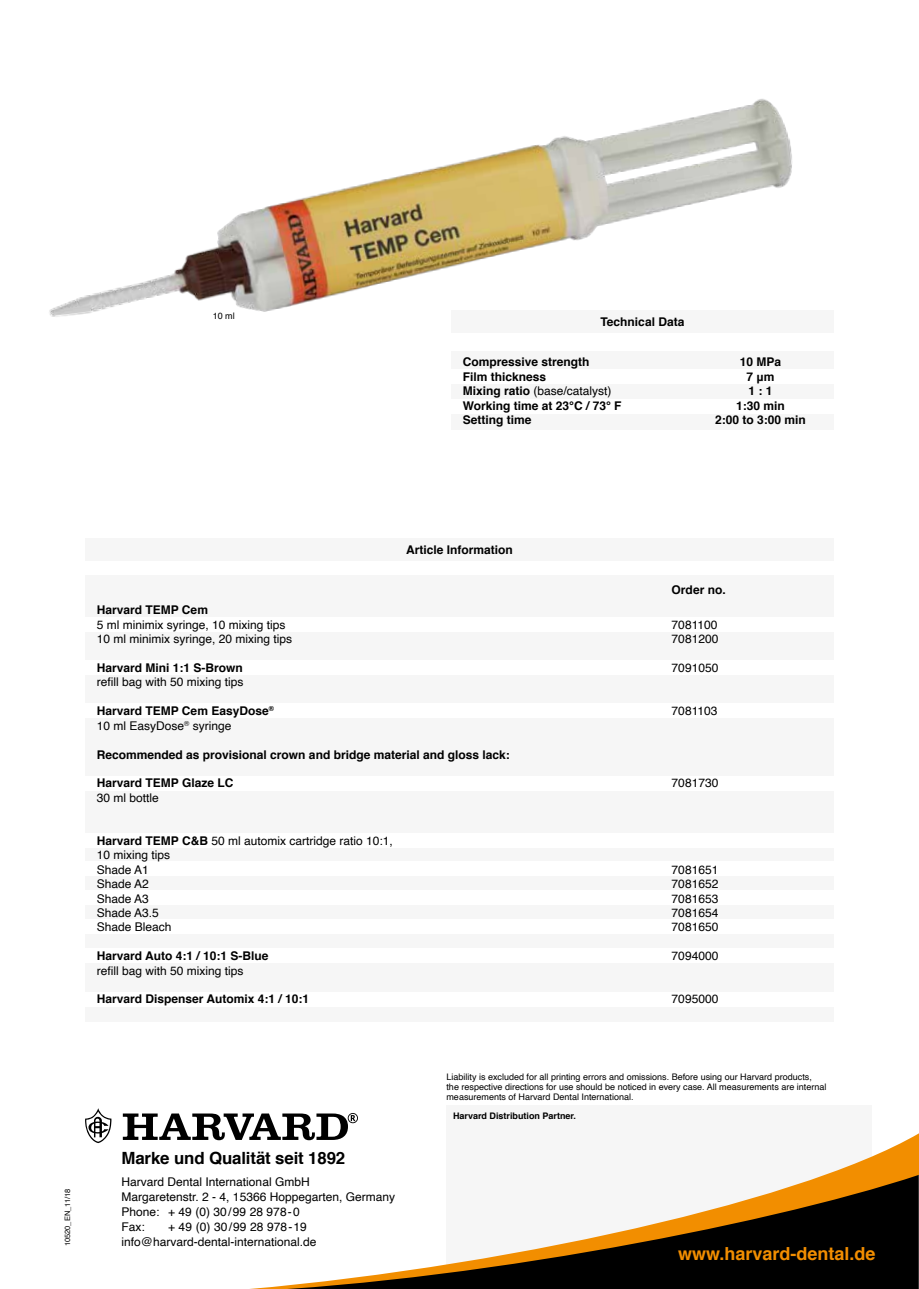
<style>
.page{position:relative;width:919px;height:1289px;background:#fff}
.page>*{position:absolute;margin:0;border:0;box-sizing:border-box;transform-origin:0 0}
.t1{font:700 18px "Helvetica";color:#f28e00}
.t2{font:700 16.8px "Helvetica";letter-spacing:-.01em;color:#000}
.t3{font:12px/15px "Helvetica";color:#000}
.t4{font:700 12px "Helvetica";color:#000}
.t5{font:9px/9.8px "Helvetica";color:#000}
.t6{font:700 9px "Helvetica";color:#000}
.t7{font:7.5px "Helvetica";color:#000}
.s1{font-weight:700}
</style>
<div class="page">
<img style="left:49px;top:99px;width:743px;height:218px">
<svg style="left:85px;top:1108px;width:26px;height:35px"></svg>
<svg style="left:123px;top:1113px;width:235px;height:27px"></svg>
<div style="left:446px;top:1104px;width:425px;height:168px;background:#f6f6f6"></div>
<svg style="left:196px;top:1133px;width:722px;height:155px"></svg>
<div style="left:85px;top:538px;width:748px;height:22px;background:#f6f6f6"></div>
<div style="left:451px;top:352px;width:382px;height:78px;background:#f6f6f6"></div>
<div style="left:451px;top:310px;width:382px;height:23px;background:#f6f6f6"></div>
<div style="left:451px;top:369px;width:382px;height:15px;background:#fff"></div>
<div style="left:451px;top:399px;width:382px;height:14px;background:#fff"></div>
<div style="left:85px;top:575px;width:748px;height:446px;background:#f6f6f6"></div>
<div style="left:85px;top:617px;width:748px;height:15px;background:#fff"></div>
<div style="left:85px;top:660px;width:748px;height:15px;background:#fff"></div>
<div style="left:85px;top:703px;width:748px;height:15px;background:#fff"></div>
<div style="left:85px;top:776px;width:748px;height:14px;background:#fff"></div>
<div style="left:85px;top:833px;width:748px;height:14px;background:#fff"></div>
<div style="left:85px;top:861px;width:748px;height:15px;background:#fff"></div>
<div style="left:85px;top:890px;width:748px;height:15px;background:#fff"></div>
<div style="left:85px;top:948px;width:748px;height:14px;background:#fff"></div>
<div style="left:85px;top:992px;width:748px;height:14px;background:#fff"></div>
<div style="left:85px;top:919px;width:748px;height:14px;background:#fff"></div>
<p class="t5" style="left:213px;top:311px;width:24px">10 ml</p>
<p class="t4" style="left:600px;top:312px;width:85px">Technical Data</p>
<p class="t4" style="left:462px;top:352px;width:128px">Compressive strength</p>
<p class="t4" style="left:739px;top:352px;width:43px">10 MPa</p>
<p class="t4" style="left:462px;top:367px;width:85px">Film thickness</p>
<p class="t4" style="left:746px;top:367px;width:29px">7 μm</p>
<p class="t3" style="left:462px;top:384px;width:150px"><span class="s1">Mixing ratio</span> (base/catalyst)</p>
<p class="t4" style="left:748px;top:381px;width:26px">1 : 1</p>
<p class="t4" style="left:462px;top:396px;width:160px">Working time at 23°C / 73° F</p>
<p class="t4" style="left:736px;top:396px;width:50px">1:30 min</p>
<p class="t4" style="left:462px;top:410px;width:70px">Setting time</p>
<p class="t4" style="left:715px;top:410px;width:92px">2:00 to 3:00 min</p>
<p class="t4" style="left:406px;top:540px;width:108px">Article Information</p>
<p class="t4" style="left:671px;top:580px;width:56px">Order no.</p>
<p class="t4" style="left:97px;top:600px;width:113px">Harvard TEMP Cem</p>
<p class="t3" style="left:97px;top:617px;width:190px">5 ml minimix syringe, 10 mixing tips</p>
<p class="t3" style="left:671px;top:617px;width:47px">7081100</p>
<p class="t3" style="left:97px;top:632px;width:197px">10 ml minimix syringe, 20 mixing tips</p>
<p class="t3" style="left:671px;top:632px;width:48px">7081200</p>
<p class="t4" style="left:97px;top:658px;width:148px">Harvard Mini 1:1 S-Brown</p>
<p class="t3" style="left:671px;top:660px;width:48px">7091050</p>
<p class="t3" style="left:97px;top:675px;width:148px">refill bag with 50 mixing tips</p>
<p class="t4" style="left:97px;top:701px;width:179px">Harvard TEMP Cem EasyDose<sup>®</sup></p>
<p class="t3" style="left:671px;top:704px;width:47px">7081103</p>
<p class="t3" style="left:97px;top:718px;width:136px">10 ml EasyDose<sup>®</sup> syringe</p>
<p class="t4" style="left:97px;top:744px;width:414px">Recommended as provisional crown and bridge material and gloss lack:</p>
<p class="t4" style="left:97px;top:773px;width:138px">Harvard TEMP Glaze LC</p>
<p class="t3" style="left:671px;top:776px;width:48px">7081730</p>
<p class="t3" style="left:97px;top:790px;width:64px">30 ml bottle</p>
<p class="t3" style="left:97px;top:833px;width:297px;line-height:14.4px"><span class="s1">Harvard TEMP C&amp;B</span> 50 ml automix cartridge ratio 10:1,<br>10 mixing tips<br>Shade A1</p>
<p class="t3" style="left:671px;top:862px;width:48px">7081651</p>
<p class="t3" style="left:97px;top:876px;width:54px">Shade A2</p>
<p class="t3" style="left:671px;top:876px;width:48px">7081652</p>
<p class="t3" style="left:97px;top:891px;width:54px">Shade A3</p>
<p class="t3" style="left:671px;top:891px;width:48px">7081653</p>
<p class="t3" style="left:97px;top:905px;width:64px">Shade A3.5</p>
<p class="t3" style="left:671px;top:905px;width:48px">7081654</p>
<p class="t3" style="left:97px;top:920px;width:76px">Shade Bleach</p>
<p class="t3" style="left:671px;top:920px;width:48px">7081650</p>
<p class="t4" style="left:97px;top:946px;width:173px">Harvard Auto 4:1 / 10:1 S-Blue</p>
<p class="t3" style="left:671px;top:948px;width:48px">7094000</p>
<p class="t3" style="left:97px;top:963px;width:148px">refill bag with 50 mixing tips</p>
<p class="t4" style="left:97px;top:989px;width:214px">Harvard Dispenser Automix 4:1 / 10:1</p>
<p class="t3" style="left:671px;top:992px;width:48px">7095000</p>
<p class="t7" style="left:62px;top:1246px;width:59px;rotate:-90deg">10520_EN_11/18</p>
<h2 class="t2" style="left:121px;top:1143px;width:225px">Marke und Qualität seit 1892</h2>
<p class="t3" style="left:121px;top:1174px;width:275px">Harvard Dental International GmbH<br>Margaretenstr. 2 - 4, 15366 Hoppegarten, Germany<br>Phone: + 49 (0) 30/99 28 978-0<br>Fax:</p>
<p class="t3" style="left:121px;top:1219px;width:196px;text-indent:46px">+ 49 (0) 30/99 28 978-19 info@harvard-dental-international.de</p>
<p class="t5" style="left:446px;top:1072px;width:381px">Liability is excluded for all printing errors and omissions. Before using our Harvard products, the respective directions for use should be noticed in every case. All measurements are internal measurements of Harvard Dental International.</p>
<p class="t6" style="left:453px;top:1108px;width:125px">Harvard Distribution Partner.</p>
<h1 class="t1" style="left:678px;top:1238px;width:199px">www.harvard-dental.de</h1>
</div>
